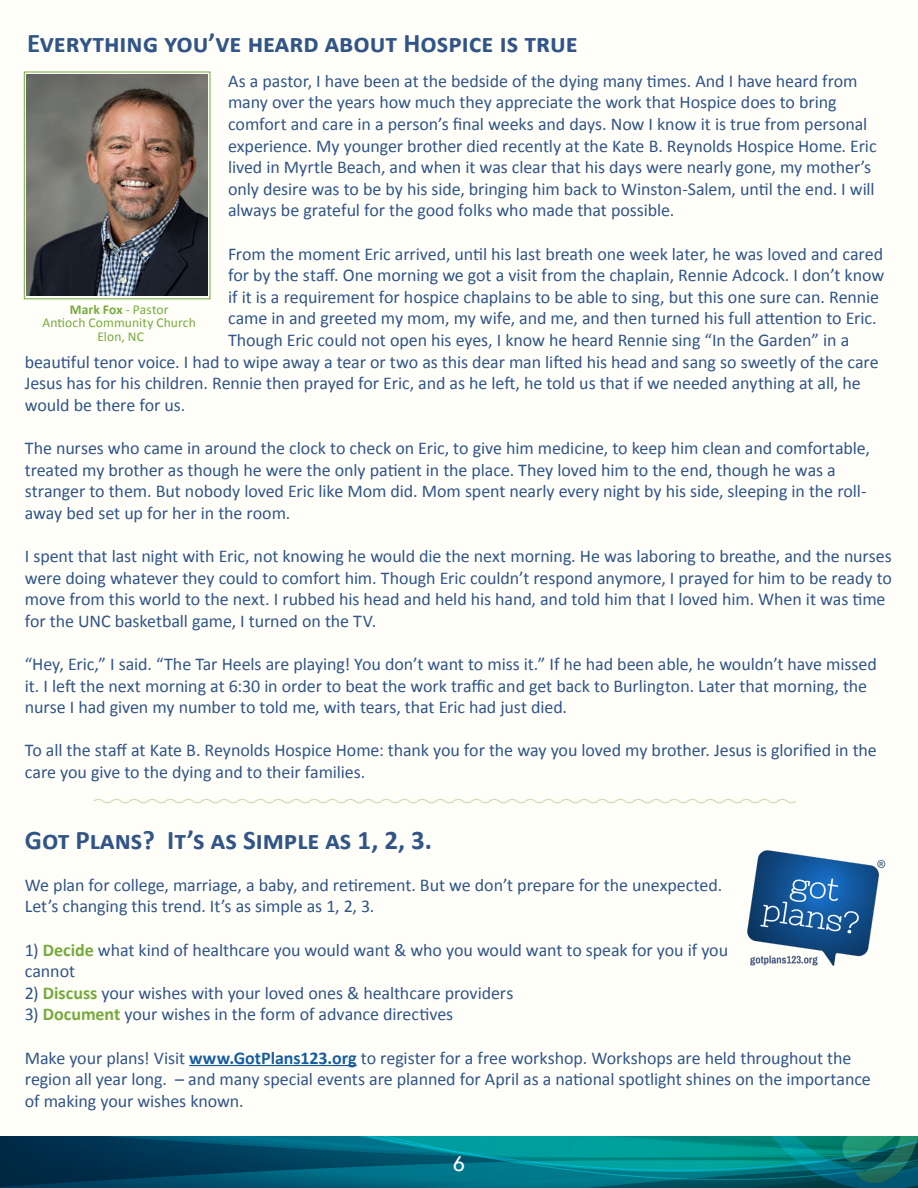
<style>
.page{position:relative;width:918px;height:1188px;background:#fff}
.page>*{position:absolute;margin:0;border:0;box-sizing:border-box;transform-origin:0 0}
.t1{font:700 27px "Calibri";color:#315588}
.t2{font:500 21px "Avenir";color:#fff}
.t3{font:18px/21.6px "Calibri";letter-spacing:-.005em;color:#315588}
.t4{font:13.5px "Calibri";letter-spacing:.01em;color:#75aa3a}
.t5{font:700 13.5px "Calibri";color:#75aa3a}
.s1{font-weight:400}
.s2{font-weight:700;color:#75aa3a}
.s3{font-weight:700;color:#175d9e}
</style>
<div class="page">
<div style="left:0;top:0;width:918px;height:1150px;background:#fffef8"></div>
<hr style="left:189px;top:1065px;width:168px;height:1px;background:#175d9e">
<img style="left:26px;top:75px;width:182px;height:221px">
<svg style="left:93px;top:799px;width:703px;height:5px"></svg>
<img style="left:747px;top:850px;width:139px;height:116px">
<img style="left:0;top:1137px;width:918px;height:51px">
<p class="t1" style="left:27px;top:26px;width:552px">Everything you’ve heard about Hospice is true</p>
<p class="t3" style="left:228px;top:70px;width:650px">As a pastor, I have been at the bedside of the dying many times. And I have heard from many over the years how much they appreciate the work that Hospice does to bring comfort and care in a person’s final weeks and days. Now I know it is true from personal experience. My younger brother died recently at the Kate B. Reynolds Hospice Home. Eric lived in Myrtle Beach, and when it was clear that his days were nearly gone, my mother’s only desire was to be by his side, bringing him back to Winston-Salem, until the end. I will always be grateful for the good folks who made that possible.</p>
<p class="t3" style="left:228px;top:243px;width:657px">From the moment Eric arrived, until his last breath one week later, he was loved and cared</p>
<p class="t3" style="left:228px;top:265px;width:658px">for by the staff. One morning we got a visit from the chaplain, Rennie Adcock. I don’t know</p>
<p class="t3" style="left:228px;top:286px;width:653px">if it is a requirement for hospice chaplains to be able to sing, but this one sure can. Rennie</p>
<p class="t3" style="left:228px;top:308px;width:650px">came in and greeted my mom, my wife, and me, and then turned his full attention to Eric.</p>
<p class="t3" style="left:228px;top:329px;width:623px">Though Eric could not open his eyes, I know he heard Rennie sing “In the Garden” in a</p>
<p class="t3" style="left:25px;top:351px;width:855px">beautiful tenor voice. I had to wipe away a tear or two as this dear man lifted his head and sang so sweetly of the care</p>
<p class="t3" style="left:25px;top:373px;width:838px">Jesus has for his children. Rennie then prayed for Eric, and as he left, he told us that if we needed anything at all, he</p>
<p class="t3" style="left:25px;top:394px;width:162px">would be there for us.</p>
<p class="t3" style="left:25px;top:437px;width:847px">The nurses who came in around the clock to check on Eric, to give him medicine, to keep him clean and comfortable, treated my brother as though he were the only patient in the place. They loved him to the end, though he was a stranger to them. But nobody loved Eric like Mom did. Mom spent nearly every night by his side, sleeping in the roll&shy;away bed set up for her in the room.</p>
<p class="t3" style="left:25px;top:545px;width:869px">I spent that last night with Eric, not knowing he would die the next morning. He was laboring to breathe, and the nurses were doing whatever they could to comfort him. Though Eric couldn’t respond anymore, I prayed for him to be ready to move from this world to the next. I rubbed his head and held his hand, and told him that I loved him. When it was time for the UNC basketball game, I turned on the TV.</p>
<p class="t3" style="left:25px;top:653px;width:854px">“Hey, Eric,” I said. “The Tar Heels are playing! You don’t want to miss it.” If he had been able, he wouldn’t have missed it. I left the next morning at 6:30 in order to beat the work traffic and get back to Burlington. Later that morning, the nurse I had given my number to told me, with tears, that Eric had just died.</p>
<p class="t3" style="left:25px;top:740px;width:854px">To all the staff at Kate B. Reynolds Hospice Home: thank you for the way you loved my brother. Jesus is glorified in the care you give to the dying and to their families.</p>
<p class="t5" style="left:70px;top:301px;width:100px">Mark Fox <span class="s1">- Pastor</span></p>
<p class="t4" style="left:42px;top:314px;width:155px">Antioch Community Church</p>
<p class="t4" style="left:97px;top:328px;width:48px">Elon, NC</p>
<p class="t1" style="left:25px;top:823px;width:409px">Got Plans? It’s as Simple as 1, 2, 3.</p>
<p class="t3" style="left:25px;top:874px;width:699px">We plan for college, marriage, a baby, and retirement. But we don’t prepare for the unexpected.<br>Let’s changing this trend. It’s as simple as 1, 2, 3.</p>
<p class="t3" style="left:25px;top:939px;width:705px">1) <span class="s2">Decide</span> what kind of healthcare you would want &amp; who you would want to speak for you if you cannot</p>
<p class="t3" style="left:25px;top:982px;width:490px">2) <span class="s2">Discuss</span> your wishes with your loved ones &amp; healthcare providers</p>
<p class="t3" style="left:25px;top:1004px;width:430px">3) <span class="s2">Document</span> your wishes in the form of advance directives</p>
<p class="t3" style="left:25px;top:1047px;width:848px">Make your plans! Visit <span class="s3">www.GotPlans123.org</span> to register for a free workshop. Workshops are held throughout the region all year long. – and many special events are planned for April as a national spotlight shines on the importance of making your wishes known.</p>
<p class="t2" style="left:453px;top:1145px;width:13px">6</p>
</div>
